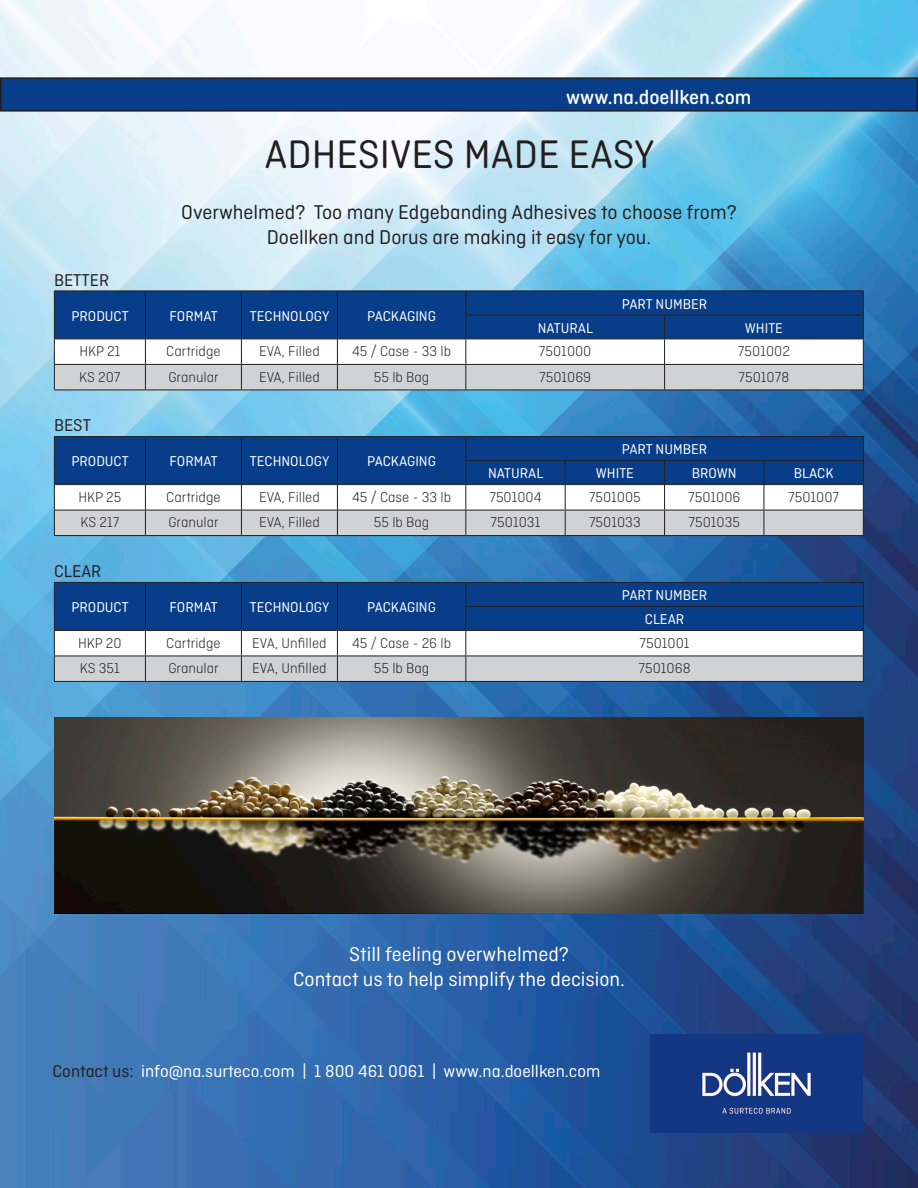
<style>
.page{position:relative;width:918px;height:1188px;background:#fff}
.page>*{position:absolute;margin:0;border:0;box-sizing:border-box;transform-origin:0 0}
.t1{font:42px "Ciutadella Rounded";color:#231f20}
.t2{font:21px "Ciutadella Rounded";color:#231f20}
.t3{font:21px "Ciutadella Rounded";color:#fff}
.t4{font:500 21px "Ciutadella Rounded";color:#fff}
.t5{font:18px "Ciutadella Rounded";color:#fff}
.t6{font:18px "Ciutadella Rounded";color:#231f20}
.t7{font:300 15px "Ciutadella Rounded";color:#231f20}
.t8{font:15px "Ciutadella Rounded";color:#fff}
.s1{color:#231f20}
</style>
<div class="page">
<img style="left:0;top:0;width:918px;height:1188px">
<div style="left:1px;top:78px;width:916px;height:33px;background:#083e89"></div>
<div style="left:0;top:77px;width:918px;height:35px;border:2px solid #231f20"></div>
<svg style="left:54px;top:291px;width:810px;height:99px"></svg>
<hr style="left:54px;top:390px;width:91px;height:1px;background:#231f20">
<hr style="left:145px;top:390px;width:96px;height:1px;background:#231f20">
<hr style="left:241px;top:390px;width:96px;height:1px;background:#231f20">
<hr style="left:337px;top:390px;width:129px;height:1px;background:#231f20">
<hr style="left:466px;top:390px;width:199px;height:1px;background:#231f20">
<hr style="left:665px;top:390px;width:199px;height:1px;background:#231f20">
<hr style="left:54px;top:436px;width:91px;height:1px;background:#231f20">
<hr style="left:145px;top:436px;width:96px;height:1px;background:#231f20">
<hr style="left:241px;top:436px;width:96px;height:1px;background:#231f20">
<hr style="left:337px;top:436px;width:129px;height:1px;background:#231f20">
<hr style="left:466px;top:436px;width:99px;height:1px;background:#231f20">
<hr style="left:565px;top:436px;width:100px;height:1px;background:#231f20">
<hr style="left:665px;top:436px;width:99px;height:1px;background:#231f20">
<hr style="left:764px;top:436px;width:100px;height:1px;background:#231f20">
<svg style="left:54px;top:437px;width:810px;height:98px"></svg>
<hr style="left:54px;top:535px;width:91px;height:1px;background:#231f20">
<hr style="left:145px;top:535px;width:96px;height:1px;background:#231f20">
<hr style="left:241px;top:535px;width:96px;height:1px;background:#231f20">
<hr style="left:337px;top:535px;width:129px;height:1px;background:#231f20">
<hr style="left:466px;top:535px;width:99px;height:1px;background:#231f20">
<hr style="left:565px;top:535px;width:100px;height:1px;background:#231f20">
<hr style="left:665px;top:535px;width:99px;height:1px;background:#231f20">
<hr style="left:764px;top:535px;width:100px;height:1px;background:#231f20">
<svg style="left:54px;top:582px;width:810px;height:99px"></svg>
<hr style="left:54px;top:681px;width:91px;height:1px;background:#231f20">
<hr style="left:145px;top:681px;width:96px;height:1px;background:#231f20">
<hr style="left:241px;top:681px;width:96px;height:1px;background:#231f20">
<hr style="left:337px;top:681px;width:129px;height:1px;background:#231f20">
<hr style="left:466px;top:681px;width:398px;height:1px;background:#231f20">
<img style="left:54px;top:718px;width:810px;height:196px">
<img style="left:651px;top:1035px;width:211px;height:97px">
<p class="t4" style="left:566px;top:85px;width:187px">www.na.doellken.com</p>
<p class="t1" style="left:265px;top:131px;width:392px">ADHESIVES MADE EASY</p>
<p class="t6" style="left:54px;top:270px;width:57px">BETTER</p>
<p class="t2" style="left:181px;top:201px;width:557px">Overwhelmed? Too many Edgebanding Adhesives to choose from?</p>
<p class="t2" style="left:267px;top:226px;width:386px">Doellken and Dorus are making it easy for you.</p>
<p class="t8" style="left:71px;top:307px;width:59px">PRODUCT</p>
<p class="t8" style="left:169px;top:307px;width:50px">FORMAT</p>
<p class="t8" style="left:250px;top:307px;width:81px">TECHNOLOGY</p>
<p class="t8" style="left:367px;top:307px;width:70px">PACKAGING</p>
<p class="t8" style="left:622px;top:295px;width:87px">PART NUMBER</p>
<p class="t8" style="left:538px;top:319px;width:57px">NATURAL</p>
<p class="t8" style="left:745px;top:319px;width:40px">WHITE</p>
<p class="t7" style="left:79px;top:343px;width:42px">HKP 21</p>
<p class="t7" style="left:166px;top:343px;width:56px">Cartridge</p>
<p class="t7" style="left:259px;top:343px;width:62px">EVA, Filled</p>
<p class="t7" style="left:352px;top:343px;width:101px">45 / Case - 33 lb</p>
<p class="t7" style="left:539px;top:343px;width:54px">7501000</p>
<p class="t7" style="left:738px;top:343px;width:54px">7501002</p>
<p class="t7" style="left:79px;top:369px;width:43px">KS 207</p>
<p class="t7" style="left:168px;top:369px;width:52px">Granular</p>
<p class="t7" style="left:259px;top:369px;width:62px">EVA, Filled</p>
<p class="t7" style="left:374px;top:369px;width:57px">55 lb Bag</p>
<p class="t7" style="left:539px;top:369px;width:54px">7501069</p>
<p class="t7" style="left:739px;top:369px;width:52px">7501078</p>
<p class="t6" style="left:54px;top:415px;width:38px">BEST</p>
<p class="t8" style="left:71px;top:453px;width:59px">PRODUCT</p>
<p class="t8" style="left:169px;top:453px;width:50px">FORMAT</p>
<p class="t8" style="left:250px;top:453px;width:81px">TECHNOLOGY</p>
<p class="t8" style="left:367px;top:453px;width:70px">PACKAGING</p>
<p class="t8" style="left:622px;top:441px;width:87px">PART NUMBER</p>
<p class="t8" style="left:488px;top:465px;width:57px">NATURAL</p>
<p class="t8" style="left:596px;top:465px;width:40px">WHITE</p>
<p class="t8" style="left:692px;top:465px;width:46px">BROWN</p>
<p class="t8" style="left:794px;top:465px;width:41px">BLACK</p>
<p class="t7" style="left:78px;top:489px;width:44px">HKP 25</p>
<p class="t7" style="left:166px;top:489px;width:56px">Cartridge</p>
<p class="t7" style="left:259px;top:489px;width:62px">EVA, Filled</p>
<p class="t7" style="left:352px;top:489px;width:101px">45 / Case - 33 lb</p>
<p class="t7" style="left:489px;top:489px;width:54px">7501004</p>
<p class="t7" style="left:589px;top:489px;width:54px">7501005</p>
<p class="t7" style="left:688px;top:489px;width:54px">7501006</p>
<p class="t7" style="left:788px;top:489px;width:53px">7501007</p>
<p class="t7" style="left:80px;top:514px;width:40px">KS 217</p>
<p class="t7" style="left:168px;top:514px;width:52px">Granular</p>
<p class="t7" style="left:259px;top:514px;width:62px">EVA, Filled</p>
<p class="t7" style="left:374px;top:514px;width:57px">55 lb Bag</p>
<p class="t7" style="left:491px;top:514px;width:51px">7501031</p>
<p class="t7" style="left:589px;top:514px;width:53px">7501033</p>
<p class="t7" style="left:688px;top:514px;width:53px">7501035</p>
<p class="t6" style="left:54px;top:561px;width:49px">CLEAR</p>
<p class="t8" style="left:71px;top:599px;width:59px">PRODUCT</p>
<p class="t8" style="left:169px;top:599px;width:50px">FORMAT</p>
<p class="t8" style="left:250px;top:599px;width:81px">TECHNOLOGY</p>
<p class="t8" style="left:367px;top:599px;width:70px">PACKAGING</p>
<p class="t8" style="left:622px;top:587px;width:87px">PART NUMBER</p>
<p class="t8" style="left:645px;top:611px;width:41px">CLEAR</p>
<p class="t7" style="left:78px;top:635px;width:45px">HKP 20</p>
<p class="t7" style="left:166px;top:635px;width:56px">Cartridge</p>
<p class="t7" style="left:252px;top:635px;width:76px">EVA, Unfilled</p>
<p class="t7" style="left:352px;top:635px;width:101px">45 / Case - 26 lb</p>
<p class="t7" style="left:640px;top:635px;width:52px">7501001</p>
<p class="t7" style="left:80px;top:660px;width:42px">KS 351</p>
<p class="t7" style="left:168px;top:660px;width:52px">Granular</p>
<p class="t7" style="left:252px;top:660px;width:76px">EVA, Unfilled</p>
<p class="t7" style="left:374px;top:660px;width:57px">55 lb Bag</p>
<p class="t7" style="left:639px;top:660px;width:54px">7501068</p>
<p class="t3" style="left:349px;top:942px;width:221px">Still feeling overwhelmed?</p>
<p class="t3" style="left:293px;top:968px;width:333px">Contact us to help simplify the decision.</p>
<p class="t5" style="left:52px;top:1062px;width:549px"><span class="s1">Contact us:</span> info@na.surteco.com | 1 800 461 0061 | www.na.doellken.com</p>
</div>
